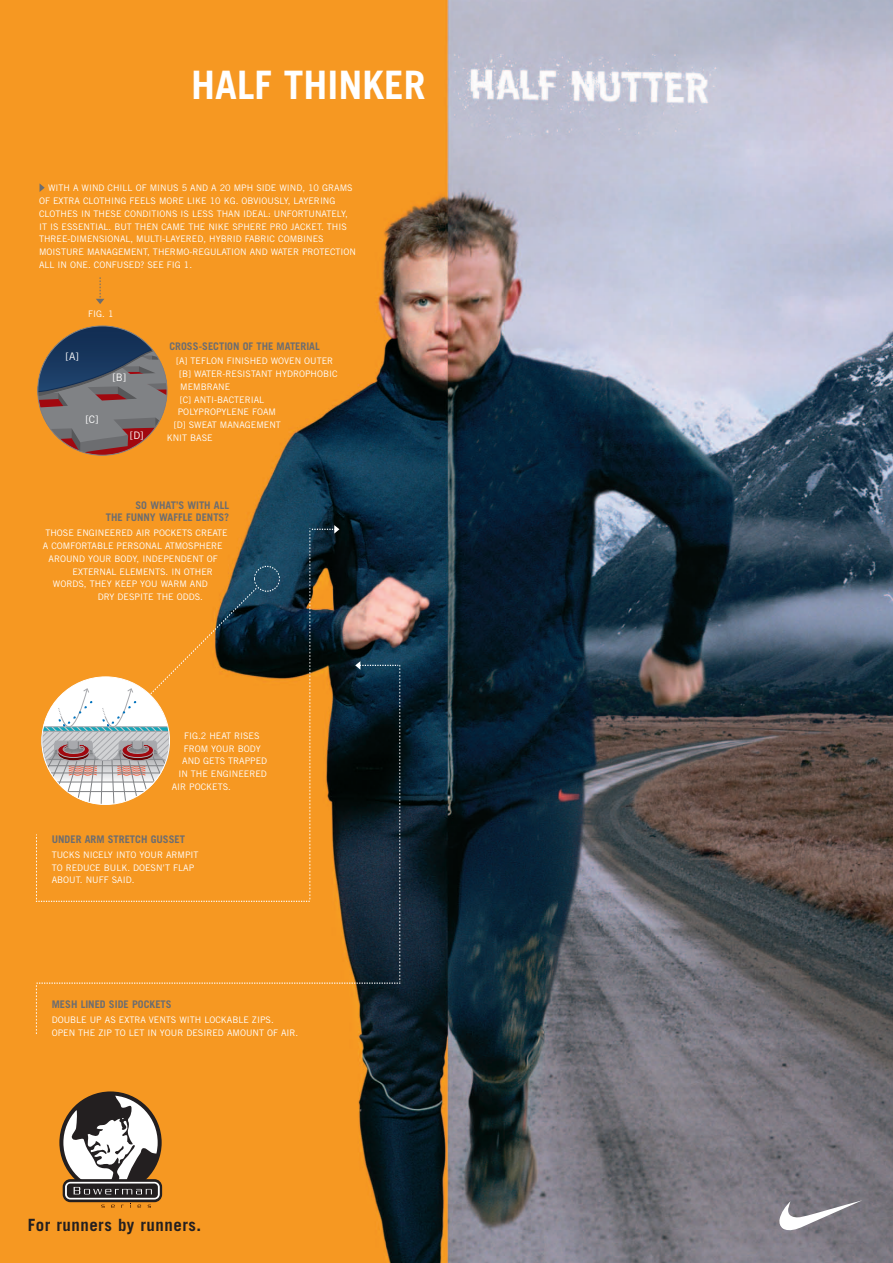
<style>
.page{position:relative;width:893px;height:1263px;background:#fff}
.page>*{position:absolute;margin:0;border:0;box-sizing:border-box;transform-origin:0 0}
.t1{font:700 39.3px "Trade Gothic";color:#fff}
.t2{font:700 16.95px "Trade Gothic";letter-spacing:.03em;color:#231f20}
.t3{font:700 10.5px/12.8px "Trade Gothic";color:#6c6d70;text-align:right}
.t4{font:10.35px "Trade Gothic";color:#fff}
.t5{font:9px/12.8px "Trade Gothic";color:#fff}
</style>
<div class="page">
<img style="left:0;top:0;width:893px;height:1263px">
<div style="left:63px;top:1179px;width:99px;height:23px;border:3px solid #231f20;border-radius:7px"></div>
<svg style="left:101px;top:1205px;width:4px;height:3px"></svg>
<svg style="left:111px;top:1205px;width:4px;height:3px"></svg>
<svg style="left:67px;top:1183px;width:91px;height:15px"></svg>
<svg style="left:59px;top:1091px;width:103px;height:103px"></svg>
<svg style="left:779px;top:1200px;width:83px;height:32px"></svg>
<svg style="left:40px;top:183px;width:5px;height:9px"></svg>
<svg style="left:38px;top:326px;width:129px;height:129px;background:#7b685c"></svg>
<svg style="left:96px;top:277px;width:8px;height:27px"></svg>
<svg style="left:35px;top:525px;width:365px;height:511px;background:#bc8034"></svg>
<h1 class="t1" style="left:191px;top:71px;width:236px">HALF THINKER</h1>
<p class="t5" style="left:39px;top:182px;width:319px;text-indent:9px">WITH A WIND CHILL OF MINUS 5 AND A 20 MPH SIDE WIND, 10 GRAMS OF EXTRA CLOTHING FEELS MORE LIKE 10 KG. OBVIOUSLY, LAYERING CLOTHES IN THESE CONDITIONS IS LESS THAN IDEAL: UNFORTUNATELY, IT IS ESSENTIAL. BUT THEN CAME THE NIKE SPHERE PRO JACKET. THIS THREE-DIMENSIONAL, MULTI-LAYERED, HYBRID FABRIC COMBINES MOISTURE MANAGEMENT, THERMO-REGULATION AND WATER PROTECTION ALL IN ONE. CONFUSED? SEE FIG 1.</p>
<p class="t5" style="left:88px;top:309px;width:27px">FIG. 1</p>
<p class="t4" style="left:66px;top:352px;width:15px">[A]</p>
<p class="t4" style="left:85px;top:416px;width:15px">[C]</p>
<p class="t4" style="left:112px;top:374px;width:15px">[B]</p>
<p class="t4" style="left:130px;top:431px;width:15px">[D]</p>
<p class="t3" style="left:169px;top:340px;width:152px">CROSS-SECTION OF THE MATERIAL</p>
<p class="t5" style="left:176px;top:356px;width:159px">[A] TEFLON FINISHED WOVEN OUTER</p>
<p class="t5" style="left:179px;top:368px;width:160px">[B] WATER-RESISTANT HYDROPHOBIC</p>
<p class="t5" style="left:180px;top:381px;width:51px">MEMBRANE</p>
<p class="t5" style="left:180px;top:394px;width:86px">[C] ANTI-BACTERIAL</p>
<p class="t5" style="left:178px;top:407px;width:100px">POLYPROPYLENE FOAM</p>
<p class="t5" style="left:174px;top:419px;width:109px">[D] SWEAT MANAGEMENT</p>
<p class="t5" style="left:167px;top:432px;width:48px">KNIT BASE</p>
<p class="t3" style="left:106px;top:499px;width:125px">SO WHAT’S WITH ALL<br>THE FUNNY WAFFLE DENTS?</p>
<p class="t5" style="left:45px;top:527px;width:184px">THOSE ENGINEERED AIR POCKETS CREATE</p>
<p class="t5" style="left:43px;top:540px;width:181px">A COMFORTABLE PERSONAL ATMOSPHERE</p>
<p class="t5" style="left:49px;top:553px;width:171px">AROUND YOUR BODY, INDEPENDENT OF</p>
<p class="t5" style="left:73px;top:566px;width:142px">EXTERNAL ELEMENTS. IN OTHER</p>
<p class="t5" style="left:53px;top:578px;width:157px">WORDS, THEY KEEP YOU WARM AND</p>
<p class="t5" style="left:98px;top:591px;width:107px">DRY DESPITE THE ODDS.</p>
<p class="t5" style="left:184px;top:730px;width:77px">FIG.2 HEAT RISES</p>
<p class="t5" style="left:184px;top:743px;width:79px">FROM YOUR BODY</p>
<p class="t5" style="left:182px;top:755px;width:87px">AND GETS TRAPPED</p>
<p class="t5" style="left:178px;top:768px;width:90px">IN THE ENGINEERED</p>
<p class="t5" style="left:172px;top:781px;width:61px">AIR POCKETS.</p>
<p class="t3" style="left:52px;top:834px;width:135px">UNDER ARM STRETCH GUSSET</p>
<p class="t5" style="left:52px;top:849px;width:148px">TUCKS NICELY INTO YOUR ARMPIT<br>TO REDUCE BULK. DOESN’T FLAP<br>ABOUT. NUFF SAID.</p>
<p class="t3" style="left:52px;top:999px;width:121px">MESH LINED SIDE POCKETS</p>
<p class="t5" style="left:52px;top:1014px;width:248px">DOUBLE UP AS EXTRA VENTS WITH LOCKABLE ZIPS.<br>OPEN THE ZIP TO LET IN YOUR DESIRED AMOUNT OF AIR.</p>
<h2 class="t2" style="left:28px;top:1219px;width:175px">For runners by runners.</h2>
</div>
